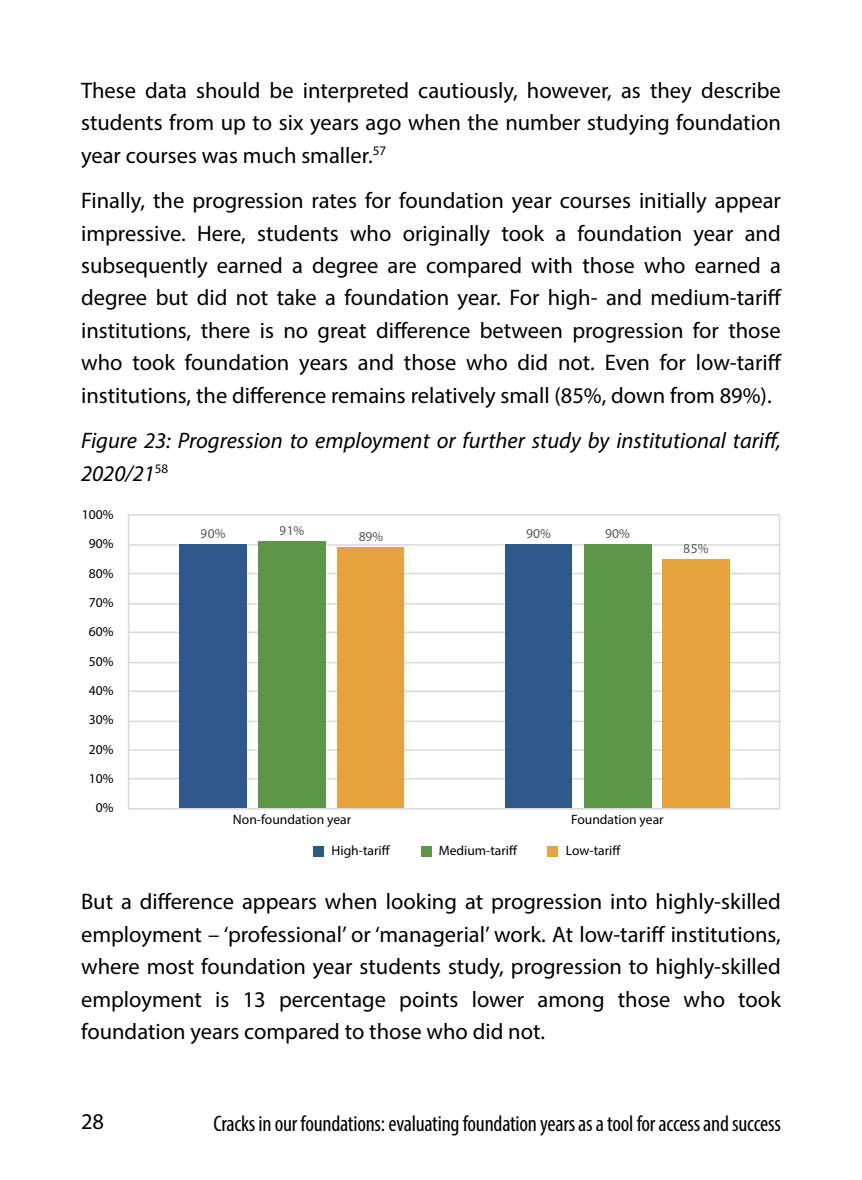
<style>
.page{position:relative;width:862px;height:1180px;background:#fff}
.page>*{position:absolute;margin:0;border:0;box-sizing:border-box;transform-origin:0 0}
.t1{font:22.5px/32.4px "Myriad Pro";color:#000;text-align:justify}
.t2{font:italic 22.5px/32.4px "Myriad Pro";color:#000}
.t3{font:condensed 22.5px "Myriad Pro";letter-spacing:-.01em;color:#000}
.t4{font:13.5px "Myriad Pro";color:#000}
.t5{font:13.5px "Myriad Pro";color:#595959}
</style>
<div class="page">
<hr style="left:129px;top:778px;width:650px;height:1px;background:#d9d9d9">
<hr style="left:129px;top:749px;width:650px;height:2px;background:#d9d9d9">
<hr style="left:129px;top:721px;width:650px;height:1px;background:#d9d9d9">
<hr style="left:129px;top:690px;width:650px;height:2px;background:#d9d9d9">
<hr style="left:129px;top:662px;width:650px;height:1px;background:#d9d9d9">
<hr style="left:129px;top:632px;width:650px;height:1px;background:#d9d9d9">
<hr style="left:129px;top:603px;width:650px;height:1px;background:#d9d9d9">
<hr style="left:129px;top:573px;width:650px;height:1px;background:#d9d9d9">
<hr style="left:129px;top:544px;width:650px;height:2px;background:#d9d9d9">
<hr style="left:129px;top:514px;width:650px;height:1px;background:#d9d9d9">
<hr style="left:778px;top:515px;width:1px;height:294px;background:#d9d9d9">
<hr style="left:128px;top:515px;width:1px;height:294px;background:#d9d9d9">
<hr style="left:129px;top:808px;width:650px;height:2px;background:#d9d9d9">
<div style="left:337px;top:547px;width:67px;height:261px;background:#e7a13d"></div>
<div style="left:662px;top:559px;width:68px;height:249px;background:#e7a13d"></div>
<div style="left:257px;top:541px;width:68px;height:267px;background:#5d9648"></div>
<div style="left:583px;top:544px;width:68px;height:264px;background:#5d9648"></div>
<div style="left:179px;top:544px;width:68px;height:264px;background:#2e578b"></div>
<div style="left:505px;top:544px;width:66px;height:264px;background:#2e578b"></div>
<div style="left:313px;top:846px;width:11px;height:10px;background:#2e578b"></div>
<div style="left:420px;top:846px;width:11px;height:10px;background:#5d9648"></div>
<div style="left:547px;top:846px;width:11px;height:10px;background:#e7a13d"></div>
<p class="t1" style="left:81px;top:74px;width:701px">These data should be interpreted cautiously, however, as they describe students from up to six years ago when the number studying foundation year courses was much smaller.<sup>57</sup></p>
<p class="t1" style="left:81px;top:184px;width:701px">Finally, the progression rates for foundation year courses initially appear impressive. Here, students who originally took a foundation year and subsequently earned a degree are compared with those who earned a degree but did not take a foundation year. For high- and medium-tariff institutions, there is no great difference between progression for those who took foundation years and those who did not. Even for low-tariff institutions, the difference remains relatively small (85%, down from 89%).</p>
<p class="t2" style="left:81px;top:424px;width:700px">Figure 23: Progression to employment or further study by institutional tariff,<br>2020/21<sup>58</sup></p>
<p class="t4" style="left:82px;top:506px;width:33px">100%</p>
<p class="t4" style="left:89px;top:535px;width:26px">90%</p>
<p class="t4" style="left:89px;top:565px;width:26px">80%</p>
<p class="t4" style="left:89px;top:594px;width:26px">70%</p>
<p class="t4" style="left:89px;top:623px;width:26px">60%</p>
<p class="t4" style="left:89px;top:653px;width:26px">50%</p>
<p class="t4" style="left:89px;top:682px;width:26px">40%</p>
<p class="t4" style="left:89px;top:711px;width:26px">30%</p>
<p class="t4" style="left:89px;top:741px;width:26px">20%</p>
<p class="t4" style="left:89px;top:770px;width:26px">10%</p>
<p class="t4" style="left:96px;top:799px;width:19px">0%</p>
<p class="t5" style="left:201px;top:525px;width:26px">90%</p>
<p class="t5" style="left:279px;top:523px;width:26px">91%</p>
<p class="t5" style="left:358px;top:528px;width:26px">89%</p>
<p class="t5" style="left:526px;top:525px;width:26px">90%</p>
<p class="t5" style="left:604px;top:525px;width:26px">90%</p>
<p class="t5" style="left:683px;top:540px;width:26px">85%</p>
<p class="t4" style="left:233px;top:811px;width:120px">Non-foundation year</p>
<p class="t4" style="left:571px;top:811px;width:94px">Foundation year</p>
<p class="t4" style="left:331px;top:842px;width:60px">High-tariff</p>
<p class="t4" style="left:438px;top:842px;width:80px">Medium-tariff</p>
<p class="t4" style="left:565px;top:842px;width:56px">Low-tariff</p>
<p class="t1" style="left:81px;top:885px;width:701px">But a difference appears when looking at progression into highly-skilled employment – ‘professional’ or ‘managerial’ work. At low-tariff institutions, where most foundation year students study, progression to highly-skilled employment is 13 percentage points lower among those who took foundation years compared to those who did not.</p>
<p class="t1" style="left:81px;top:1105px;width:25px">28</p>
<p class="t3" style="left:213px;top:1110px;width:568px">Cracks in our foundations: evaluating foundation years as a tool for access and success</p>
</div>
